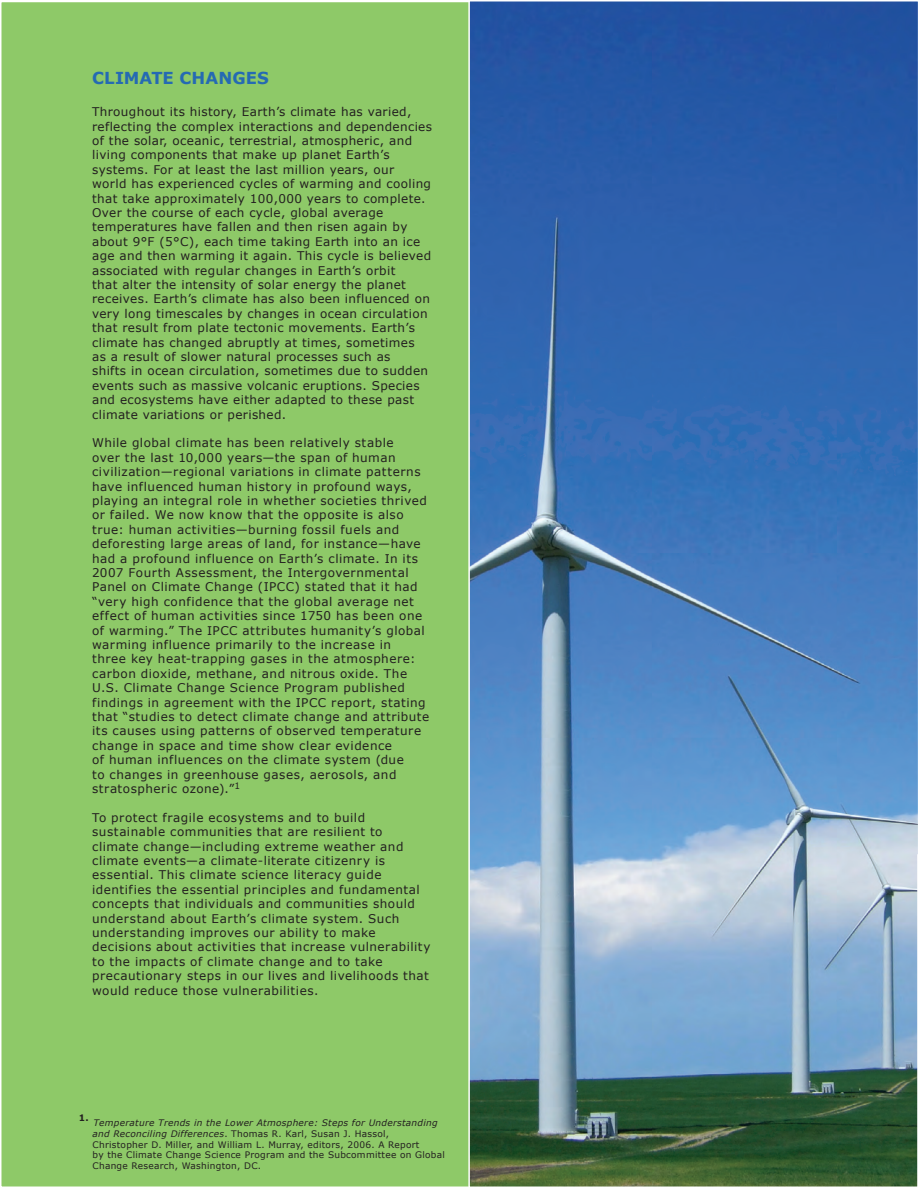
<style>
.page{position:relative;width:918px;height:1188px;background:#fff}
.page>*{position:absolute;margin:0;border:0;box-sizing:border-box;transform-origin:0 0}
.t1{font:700 16.5px "Verdana";color:#256ab3}
.t2{font:12px/14.4px "Verdana";letter-spacing:.035em;color:#231f20}
.t3{font:9px/10.8px "Verdana";letter-spacing:.03em;color:#231f20}
.t4{font:700 9px "Verdana";color:#231f20}
.s1{font-style:italic}
</style>
<div class="page">
<div style="left:1px;top:2px;width:467px;height:1185px;background:#8ec968"></div>
<svg style="left:468px;top:1px;width:450px;height:1186px"></svg>
<svg style="left:917px;top:854px;width:1px;height:333px"></svg>
<h1 class="t1" style="left:92px;top:67px;width:15px">CLIMATE</h1>
<h1 class="t1" style="left:179px;top:67px;width:14px">CHANGES</h1>
<p class="t2" style="left:92px;top:105px;width:341px">Throughout its history, Earth’s climate has varied, reflecting the complex interactions and dependencies of the solar, oceanic, terrestrial, atmospheric, and living components that make up planet Earth’s systems. For at least the last million years, our<br>world has experienced cycles of warming and cooling that take approximately 100,000 years to complete.<br>Over the course of each cycle, global average temperatures have fallen and then risen again by about 9°F (5°C), each time taking Earth into an ice age and then warming it again. This cycle is believed associated with regular changes in Earth’s orbit<br>that alter the intensity of solar energy the planet receives. Earth’s climate has also been influenced on very long timescales by changes in ocean circulation that result from plate tectonic movements. Earth’s climate has changed abruptly at times, sometimes<br>as a result of slower natural processes such as<br>shifts in ocean circulation, sometimes due to sudden events such as massive volcanic eruptions. Species and ecosystems have either adapted to these past climate variations or perished.</p>
<p class="t2" style="left:92px;top:436px;width:339px">While global climate has been relatively stable<br>over the last 10,000 years—the span of human civilization—regional variations in climate patterns have influenced human history in profound ways, playing an integral role in whether societies thrived or failed. We now know that the opposite is also true: human activities—burning fossil fuels and deforesting large areas of land, for instance—have had a profound influence on Earth’s climate. In its 2007 Fourth Assessment, the Intergovernmental Panel on Climate Change (IPCC) stated that it had “very high confidence that the global average net effect of human activities since 1750 has been one of warming.” The IPCC attributes humanity’s global warming influence primarily to the increase in<br>three key heat-trapping gases in the atmosphere: carbon dioxide, methane, and nitrous oxide. The U.S. Climate Change Science Program published findings in agreement with the IPCC report, stating that “studies to detect climate change and attribute its causes using patterns of observed temperature change in space and time show clear evidence<br>of human influences on the climate system (due<br>to changes in greenhouse gases, aerosols, and stratospheric ozone).”<sup>1</sup></p>
<p class="t2" style="left:92px;top:810px;width:340px">To protect fragile ecosystems and to build sustainable communities that are resilient to climate change—including extreme weather and climate events—a climate-literate citizenry is essential. This climate science literacy guide identifies the essential principles and fundamental concepts that individuals and communities should understand about Earth’s climate system. Such understanding improves our ability to make decisions about activities that increase vulnerability to the impacts of climate change and to take precautionary steps in our lives and livelihoods that would reduce those vulnerabilities.</p>
<p class="t4" style="left:79px;top:1112px;width:11px">1.</p>
<p class="t3" style="left:92px;top:1117px;width:354px"><span class="s1">Temperature Trends in the Lower Atmosphere: Steps for Understanding and Reconciling Differences</span>. Thomas R. Karl, Susan J. Hassol, Christopher D. Miller, and William L. Murray, editors, 2006. A Report<br>by the Climate Change Science Program and the Subcommittee on Global Change Research, Washington, DC.</p>
</div>
